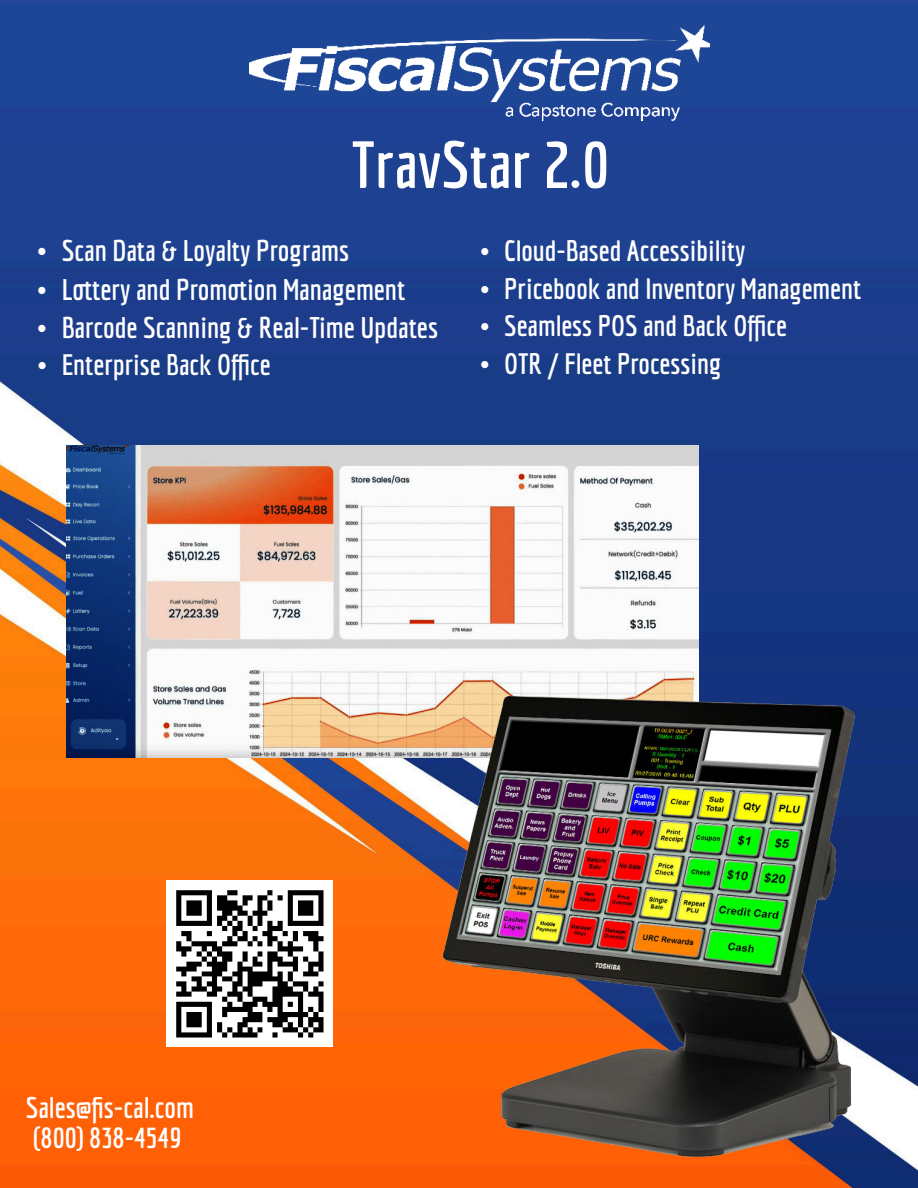
<style>
.page{position:relative;width:918px;height:1188px;background:#fff}
.page>*{position:absolute;margin:0;border:0;box-sizing:border-box;transform-origin:0 0}
.t1{font:700 64.8px "Economica";color:#fff}
.t2{font:700 29.25px/38.2px "Economica";color:#fff}
.t3{font:700 29.1px "Economica";color:#fff}
.t4{font:700 28.8px/37.7px "Economica";color:#fff}
.t5{font:700 28.65px "Economica";color:#fff}
.s1{font-family:"Times New Roman";font-weight:400}
</style>
<div class="page">
<img style="left:0;top:0;width:918px;height:1188px">
<img style="left:250px;top:25px;width:460px;height:98px">
<img style="left:67px;top:446px;width:631px;height:312px">
<img style="left:441px;top:644px;width:443px;height:544px">
<img style="left:167px;top:881px;width:165px;height:165px">
<h1 class="t1" style="left:352px;top:127px;width:258px">TravStar 2.0</h1>
<p class="t2" style="left:37px;top:231px;width:403px"><span class="s1">ï</span> Scan Data &amp; Loyalty Programs<br><span class="s1">ï</span> Lottery and Promotion Management<br><span class="s1">ï</span> Barcode Scanning &amp; Real-Time Updates</p>
<p class="t4" style="left:37px;top:346px;width:235px"><span class="s1">ï</span> Enterprise Back Office</p>
<p class="t4" style="left:480px;top:231px;width:383px"><span class="s1">ï</span> Cloud-Based Accessibility<br><span class="s1">ï</span> Pricebook and Inventory Management <span class="s1">ï</span> Seamless POS and Back Office<br><span class="s1">ï</span> OTR / Fleet Processing</p>
<p class="t3" style="left:26px;top:1091px;width:170px">Sales@fis-cal.com</p>
<p class="t5" style="left:33px;top:1121px;width:150px">(800) 838-4549</p>
</div>
